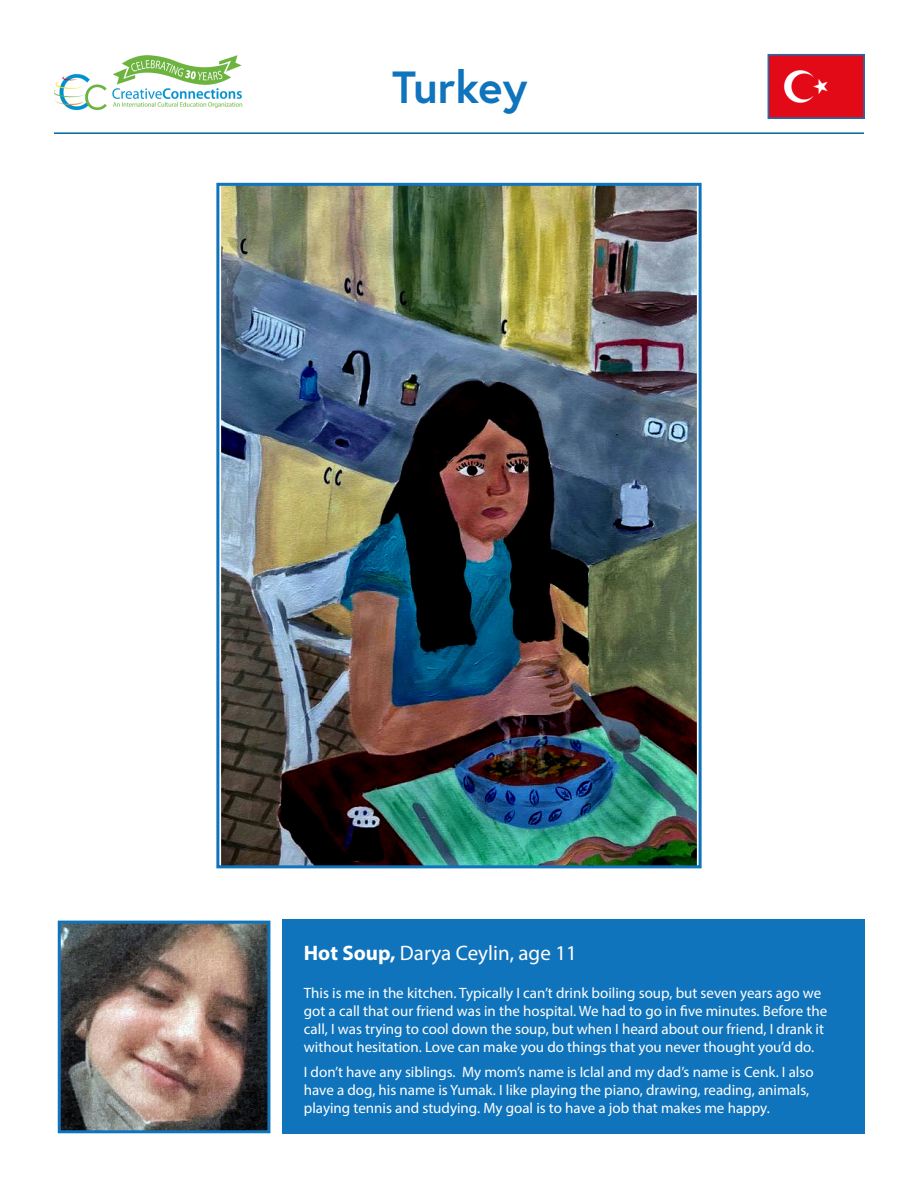
<style>
.page{position:relative;width:918px;height:1188px;background:#fff}
.page>*{position:absolute;margin:0;border:0;box-sizing:border-box;transform-origin:0 0}
.t1{font:700 45px "Europa";color:#1074bc}
.t2{font:21px "Myriad Pro";color:#fff}
.t3{font:15px/18px "Myriad Pro";color:#fff}
.s1{font-weight:700}
</style>
<div class="page">
<hr style="left:54px;top:132px;width:810px;height:2px;background:#0066a3">
<img style="left:54px;top:55px;width:188px;height:56px">
<div style="left:283px;top:920px;width:582px;height:214px;background:#1074bc"></div>
<img style="left:62px;top:925px;width:204px;height:204px">
<div style="left:58px;top:921px;width:212px;height:212px;border:3px solid #1074bc"></div>
<img style="left:221px;top:187px;width:476px;height:677px">
<div style="left:216px;top:183px;width:486px;height:685px;border:3px solid #1074bc"></div>
<img style="left:771px;top:57px;width:91px;height:59px">
<div style="left:768px;top:54px;width:97px;height:65px;border:2px solid #1074bc"></div>
<p class="t1" style="left:392px;top:57px;width:137px">Turkey</p>
<p class="t2" style="left:304px;top:940px;width:275px"><span class="s1">Hot Soup,</span> Darya Ceylin, age 11</p>
<p class="t3" style="left:304px;top:984px;width:525px">This is me in the kitchen. Typically I can’t drink boiling soup, but seven years ago we got a call that our friend was in the hospital. We had to go in five minutes. Before the call, I was trying to cool down the soup, but when I heard about our friend, I drank it without hesitation. Love can make you do things that you never thought you’d do.</p>
<p class="t3" style="left:304px;top:1063px;width:511px">I don’t have any siblings. My mom’s name is Iclal and my dad’s name is Cenk. I also have a dog, his name is Yumak. I like playing the piano, drawing, reading, animals, playing tennis and studying. My goal is to have a job that makes me happy.</p>
</div>
